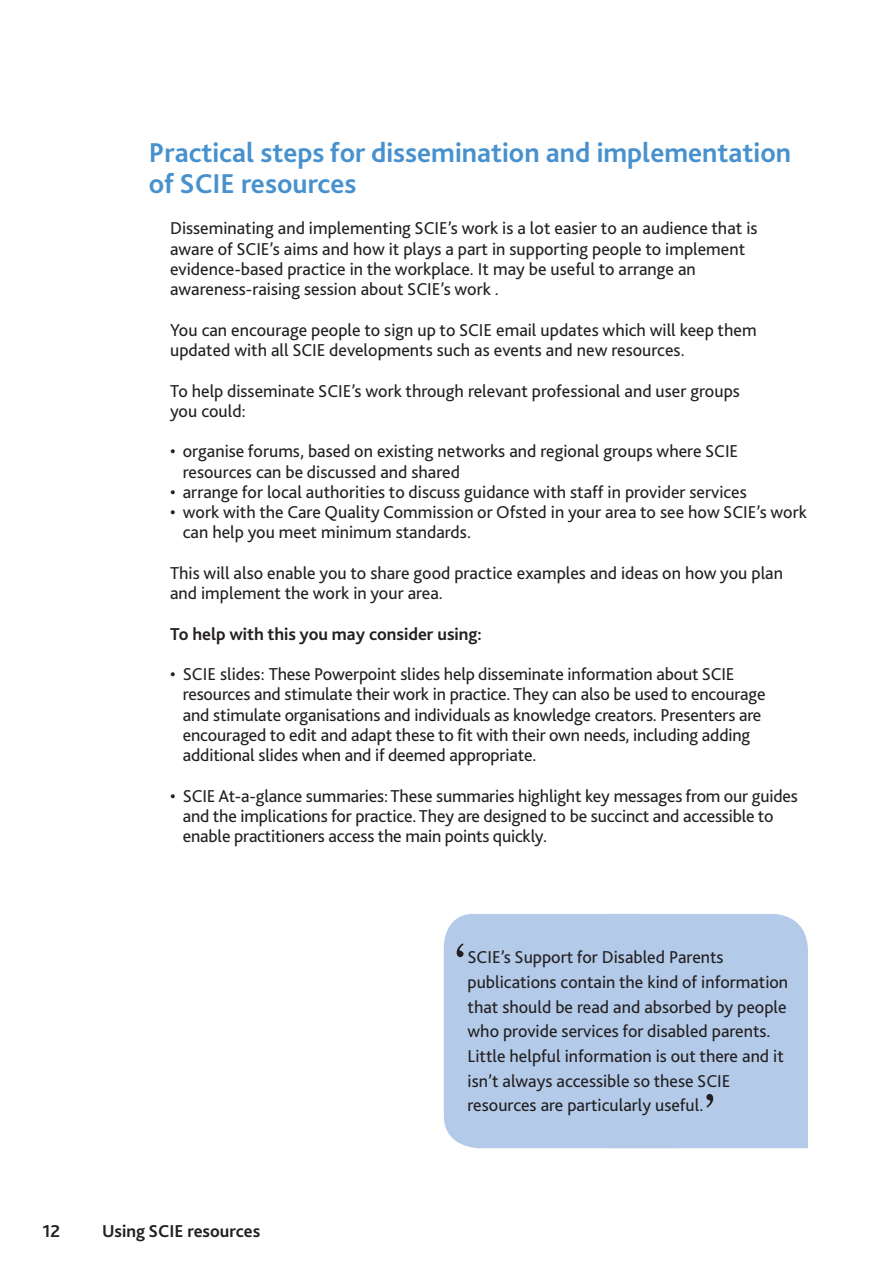
<style>
.page{position:relative;width:893px;height:1263px;background:#fff}
.page>*{position:absolute;margin:0;border:0;box-sizing:border-box;transform-origin:0 0}
.t1{font:51px "Bookman BT";color:#231f20}
.t2{font:700 28.5px/31.5px "Bliss 2";color:#4791ce}
.t3{font:18px/20.2px "Bliss 2";color:#231f20}
.t4{font:700 18px "Bliss 2";color:#231f20}
</style>
<div class="page">
<div style="left:444px;top:914px;width:130px;height:234px;background:#b3cae9"></div>
<div style="left:574px;top:914px;width:234px;height:234px;background:#b3cae9"></div>
<h2 class="t2" style="left:149px;top:139px;width:644px">Practical steps for dissemination and implementation of SCIE resources</h2>
<p class="t3" style="left:170px;top:220px;width:589px">Disseminating and implementing SCIE’s work is a lot easier to an audience that is aware of SCIE’s aims and how it plays a part in supporting people to implement evidence-based practice in the workplace. It may be useful to arrange an awareness-raising session about SCIE’s work .</p>
<p class="t3" style="left:170px;top:321px;width:588px">You can encourage people to sign up to SCIE email updates which will keep them updated with all SCIE developments such as events and new resources.</p>
<p class="t3" style="left:170px;top:382px;width:571px">To help disseminate SCIE’s work through relevant professional and user groups you could:</p>
<p class="t3" style="left:183px;top:443px;width:557px;text-indent:-13px">• organise forums, based on existing networks and regional groups where SCIE resources can be discussed and shared</p>
<p class="t3" style="left:170px;top:483px;width:578px">• arrange for local authorities to discuss guidance with staff in provider services</p>
<p class="t3" style="left:183px;top:504px;width:626px;text-indent:-13px">• work with the Care Quality Commission or Ofsted in your area to see how SCIE’s work can help you meet minimum standards.</p>
<p class="t3" style="left:170px;top:564px;width:614px">This will also enable you to share good practice examples and ideas on how you plan and implement the work in your area.</p>
<p class="t4" style="left:170px;top:627px;width:313px">To help with this you may consider using:</p>
<p class="t3" style="left:183px;top:666px;width:584px;text-indent:-13px">• SCIE slides: These Powerpoint slides help disseminate information about SCIE resources and stimulate their work in practice. They can also be used to encourage and stimulate organisations and individuals as knowledge creators. Presenters are encouraged to edit and adapt these to fit with their own needs, including adding additional slides when and if deemed appropriate.</p>
<p class="t3" style="left:183px;top:787px;width:617px;text-indent:-13px">• SCIE At-a-glance summaries: These summaries highlight key messages from our guides and the implications for practice. They are designed to be succinct and accessible to enable practitioners access the main points quickly.</p>
<p class="t4" style="left:43px;top:1224px;width:19px">12</p>
<p class="t4" style="left:102px;top:1224px;width:160px">Using SCIE resources</p>
<h1 class="t1" style="left:454px;top:940px;width:16px">‘</h1>
<p class="t3" style="left:468px;top:947px;width:322px;line-height:24.6px">SCIE’s Support for Disabled Parents publications contain the kind of information that should be read and absorbed by people who provide services for disabled parents.<br>Little helpful information is out there and it isn’t always accessible so these SCIE resources are particularly useful.</p>
<h1 class="t1" style="left:703px;top:1090px;width:16px">’</h1>
</div>
